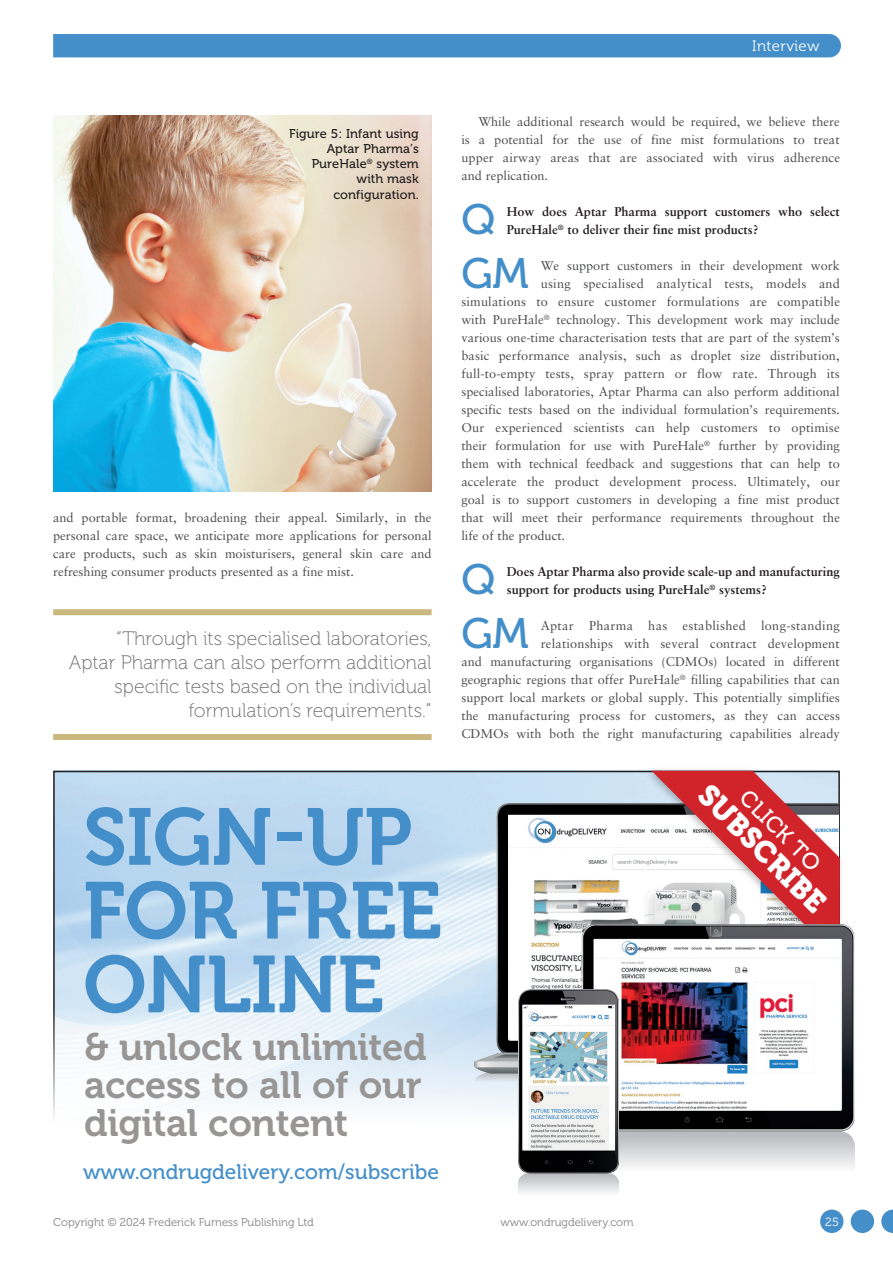
<style>
.page{position:relative;width:893px;height:1263px;background:#fff}
.page>*{position:absolute;margin:0;border:0;box-sizing:border-box;transform-origin:0 0}
.MF_body_no_indent{font:79.95px "Museo 700";letter-spacing:-.01em;color:#448fc9}
.MF_body_no_indent-2{font:42.45px "Museo 500";color:#448fc9}
.MF_body_no_indent-3{font:37.95px/38.2px "Museo 700";letter-spacing:-.01em;color:#989695}
.t1{font:30px "Museo 900";color:#fff}
.t2{font:22.5px "Museo 500";color:#fff}
.t3{font:21px "Museo 500";color:#448fc9}
.t4{font:19.5px/24px "Museo 100";color:#6c6d70;text-align:right}
.t5{font:15px "Museo 300";letter-spacing:.025em;color:#fff}
.MF_body_no_indent-4{font:12.75px/18px "Sabon LT Pro";color:#4b4c4d;text-align:justify}
.MF_body_no_indent-5{font:700 12.75px/18px "Sabon LT Pro";color:#231f20}
.MF_body{font:12.75px/18px "Sabon LT Pro";letter-spacing:.01em;color:#4b4c4d;text-align:justify}
.MF_Captions{font:12.75px/15.3px "Museo 500";letter-spacing:.005em;color:#231f20;text-align:right}
.MF_body_no_indent-6{font:12.75px "Sabon LT Pro";letter-spacing:.02em;color:#4b4c4d}
.t6{font:12px "Museo 300";color:#fff}
.t7{font:11.25px "Museo 300";color:#808285}
</style>
<div class="page">
<div style="left:53px;top:34px;width:788px;height:23px;background:#448fc9"></div>
<div style="left:53px;top:609px;width:379px;height:6px;background:#cab87e"></div>
<div style="left:53px;top:734px;width:379px;height:6px;background:#cab87e"></div>
<img style="left:53px;top:115px;width:379px;height:376px">
<img style="left:56px;top:774px;width:588px;height:215px">
<svg style="left:53px;top:989px;width:465px;height:129px"></svg>
<img style="left:475px;top:803px;width:169px;height:278px">
<div style="left:644px;top:766px;width:200px;height:201px;background:#231f20;opacity:.3"></div>
<svg style="left:652px;top:771px;width:188px;height:154px"></svg>
<img style="left:581px;top:925px;width:274px;height:242px">
<img style="left:518px;top:990px;width:100px;height:203px">
<svg style="left:881px;top:1209px;width:12px;height:24px"></svg>
<div style="left:851px;top:1209px;width:23px;height:24px;background:#448fc9;border-radius:50%"></div>
<div style="left:820px;top:1209px;width:23px;height:24px;background:#448fc9;border-radius:50%"></div>
<p class="t5" style="left:752px;top:37px;width:69px">Interview</p>
<p class="MF_Captions" style="left:289px;top:126px;width:131px">Figure 5: Infant using<br>Aptar Pharma’s<br>PureHale<sup>®</sup> system with mask configuration.</p>
<p class="MF_body_no_indent-4" style="left:53px;top:508px;width:380px">and portable format, broadening their appeal. Similarly, in the personal care space, we anticipate more applications for personal care products, such as skin moisturisers, general skin care and refreshing consumer products presented as a fine mist.</p>
<p class="t4" style="left:69px;top:627px;width:364px">“Through its specialised laboratories, Aptar Pharma can also perform additional specific tests based on the individual formulation’s requirements.”</p>
<p class="MF_body_no_indent" style="left:83px;top:793px;width:331px">SIGN-UP</p>
<p class="MF_body_no_indent" style="left:83px;top:866px;width:360px">FOR FREE</p>
<p class="MF_body_no_indent" style="left:83px;top:940px;width:302px">ONLINE</p>
<p class="MF_body_no_indent-3" style="left:84px;top:1028px;width:344px">&amp; unlock unlimited access to all of our digital content</p>
<p class="t3" style="left:83px;top:1160px;width:358px">www.ondrugdelivery.com/subscribe</p>
<p class="MF_body" style="left:461px;top:112px;width:380px;text-indent:17px">While additional research would be required, we believe there is a potential for the use of fine mist formulations to treat upper airway areas that are associated with virus adherence and replication.</p>
<p class="MF_body_no_indent-2" style="left:461px;top:196px;width:35px">Q</p>
<p class="MF_body_no_indent-5" style="left:507px;top:202px;width:335px">How does Aptar Pharma support customers who select<br>PureHale<sup>®</sup> to deliver their fine mist products?</p>
<p class="MF_body_no_indent-2" style="left:461px;top:250px;width:69px">GM</p>
<p class="MF_body_no_indent-4" style="left:541px;top:256px;width:301px">We support customers in their development work</p>
<p class="MF_body_no_indent-6" style="left:541px;top:276px;width:301px">using specialised analytical tests, models and</p>
<p class="MF_body_no_indent-4" style="left:461px;top:292px;width:380px">simulations to ensure customer formulations are compatible</p>
<p class="MF_body_no_indent-4" style="left:461px;top:310px;width:380px">with PureHale<sup>®</sup> technology. This development work may include</p>
<p class="MF_body_no_indent-4" style="left:461px;top:328px;width:380px">various one-time characterisation tests that are part of the system’s</p>
<p class="MF_body_no_indent-4" style="left:461px;top:346px;width:380px">basic performance analysis, such as droplet size distribution,</p>
<p class="MF_body_no_indent-4" style="left:461px;top:364px;width:380px">full-to-empty tests, spray pattern or flow rate. Through its</p>
<p class="MF_body_no_indent-4" style="left:461px;top:382px;width:380px">specialised laboratories, Aptar Pharma can also perform additional</p>
<p class="MF_body_no_indent-4" style="left:461px;top:400px;width:380px">specific tests based on the individual formulation’s requirements.</p>
<p class="MF_body_no_indent-4" style="left:461px;top:418px;width:380px">Our experienced scientists can help customers to optimise</p>
<p class="MF_body_no_indent-4" style="left:461px;top:436px;width:380px">their formulation for use with PureHale<sup>®</sup> further by providing</p>
<p class="MF_body_no_indent-4" style="left:461px;top:454px;width:380px">them with technical feedback and suggestions that can help to</p>
<p class="MF_body_no_indent-4" style="left:461px;top:472px;width:380px">accelerate the product development process. Ultimately, our</p>
<p class="MF_body_no_indent-4" style="left:461px;top:490px;width:380px">goal is to support customers in developing a fine mist product</p>
<p class="MF_body_no_indent-4" style="left:461px;top:508px;width:380px">that will meet their performance requirements throughout the</p>
<p class="MF_body_no_indent-4" style="left:461px;top:526px;width:105px">life of the product.</p>
<p class="MF_body_no_indent-2" style="left:461px;top:556px;width:35px">Q</p>
<p class="MF_body_no_indent-5" style="left:507px;top:562px;width:335px">Does Aptar Pharma also provide scale-up and manufacturing support for products using PureHale<sup>®</sup> systems?</p>
<p class="MF_body_no_indent-2" style="left:461px;top:610px;width:69px">GM</p>
<p class="MF_body_no_indent-4" style="left:461px;top:616px;width:380px;text-align:right">Aptar Pharma has established long-standing<br>relationships with several contract development<br>and manufacturing organisations (CDMOs) located in different geographic regions that offer PureHale<sup>®</sup> filling capabilities that can support local markets or global supply. This potentially simplifies the manufacturing process for customers, as they can access CDMOs with both the right manufacturing capabilities already</p>
<p class="t1" style="left:715px;top:778px;width:168px;rotate:45deg">SUBSCRIBE</p>
<p class="t2" style="left:752px;top:785px;width:105px;rotate:45deg">CLICK TO</p>
<p class="t7" style="left:53px;top:1216px;width:262px">Copyright © 2024 Frederick Furness Publishing Ltd</p>
<p class="t7" style="left:500px;top:1216px;width:135px">www.ondrugdelivery.com</p>
<p class="t6" style="left:825px;top:1215px;width:15px">25</p>
</div>
